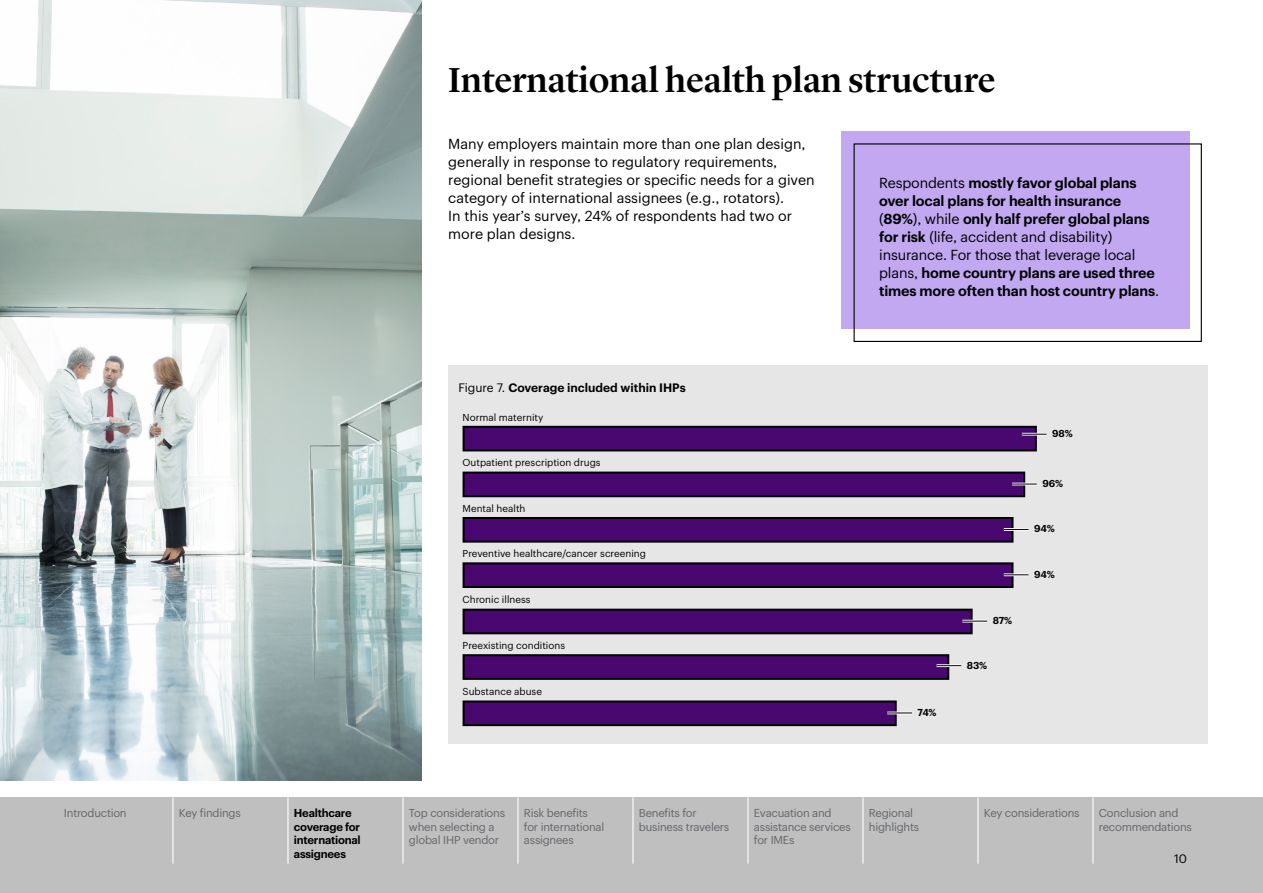
<style>
.page{position:relative;width:1263px;height:893px;background:#fff}
.page>*{position:absolute;margin:0;border:0;box-sizing:border-box;transform-origin:0 0}
.t1{font:500 36px "Lyon Display";color:#000}
.t2{font:14.25px/18px "Graphik";color:#000}
.t3{font:600 14.25px/18px "Graphik";letter-spacing:-.01em;color:#000}
.t4{font:600 12px "Graphik";color:#000}
.t5{font:12px "Graphik";color:#000}
.t6{font:11.25px/13.5px "Graphik";letter-spacing:-.02em;color:#63666a}
.t7{font:600 11.25px/13.5px "Graphik";letter-spacing:-.02em;color:#000}
.t8{font:9.9px "Graphik";color:#000}
.t9{font:600 9.9px "Graphik";letter-spacing:-.015em;color:#000}
.s1{font-weight:400}
</style>
<div class="page">
<img style="left:0;top:1px;width:421px;height:779px">
<div style="left:448px;top:365px;width:760px;height:378px;background:#e6e6e6"></div>
<div style="left:464px;top:427px;width:572px;height:23px;background:#48086f"></div>
<div style="left:463px;top:426px;width:574px;height:25px;border:2px solid #000"></div>
<div style="left:464px;top:473px;width:560px;height:23px;background:#48086f"></div>
<div style="left:463px;top:472px;width:562px;height:25px;border:2px solid #000"></div>
<div style="left:464px;top:518px;width:548px;height:24px;background:#48086f"></div>
<div style="left:463px;top:517px;width:550px;height:26px;border:2px solid #000"></div>
<div style="left:464px;top:563px;width:548px;height:24px;background:#48086f"></div>
<div style="left:463px;top:562px;width:550px;height:26px;border:2px solid #000"></div>
<div style="left:464px;top:610px;width:508px;height:23px;background:#48086f"></div>
<div style="left:463px;top:609px;width:510px;height:25px;border:2px solid #000"></div>
<div style="left:464px;top:655px;width:484px;height:24px;background:#48086f"></div>
<div style="left:463px;top:654px;width:486px;height:26px;border:2px solid #000"></div>
<div style="left:464px;top:701px;width:432px;height:24px;background:#48086f"></div>
<div style="left:463px;top:700px;width:434px;height:26px;border:2px solid #000"></div>
<hr style="left:1022px;top:433px;width:24px;height:3px;background:#fff">
<svg style="left:1022px;top:434px;width:24px;height:1px"></svg>
<hr style="left:1012px;top:483px;width:25px;height:2px;background:#fff">
<svg style="left:1012px;top:484px;width:25px;height:1px"></svg>
<hr style="left:1004px;top:528px;width:24px;height:3px;background:#fff">
<svg style="left:1004px;top:529px;width:24px;height:1px"></svg>
<hr style="left:1004px;top:573px;width:24px;height:3px;background:#fff">
<svg style="left:1004px;top:574px;width:24px;height:1px"></svg>
<hr style="left:962px;top:620px;width:25px;height:2px;background:#fff">
<svg style="left:962px;top:621px;width:25px;height:1px"></svg>
<hr style="left:936px;top:664px;width:25px;height:3px;background:#fff">
<svg style="left:936px;top:665px;width:25px;height:1px"></svg>
<hr style="left:887px;top:712px;width:25px;height:2px;background:#fff">
<svg style="left:887px;top:713px;width:25px;height:1px"></svg>
<div style="left:0;top:797px;width:1263px;height:96px;background:#bfbfbf"></div>
<hr style="left:172px;top:797px;width:2px;height:67px;background:#fff">
<hr style="left:287px;top:797px;width:1px;height:67px;background:#fff">
<hr style="left:402px;top:797px;width:1px;height:67px;background:#fff">
<hr style="left:517px;top:797px;width:1px;height:67px;background:#fff">
<hr style="left:632px;top:797px;width:1px;height:67px;background:#fff">
<hr style="left:747px;top:797px;width:1px;height:67px;background:#fff">
<hr style="left:862px;top:797px;width:1px;height:67px;background:#fff">
<hr style="left:977px;top:797px;width:1px;height:67px;background:#fff">
<hr style="left:1092px;top:797px;width:1px;height:67px;background:#fff">
<div style="left:842px;top:131px;width:348px;height:198px;background:#c2a8f0"></div>
<h1 class="t1" style="left:448px;top:53px;width:549px">International health plan structure</h1>
<p class="t2" style="left:448px;top:134px;width:368px">Many employers maintain more than one plan design, generally in response to regulatory requirements, regional benefit strategies or specific needs for a given category of international assignees (e.g., rotators).<br>In this year’s survey, 24% of respondents had two or more plan designs.</p>
<p class="t4" style="left:458px;top:379px;width:229px"><span class="s1">Figure 7.</span> Coverage included within IHPs</p>
<p class="t8" style="left:463px;top:409px;width:82px">Normal maternity</p>
<p class="t8" style="left:463px;top:455px;width:140px">Outpatient prescription drugs</p>
<p class="t8" style="left:463px;top:501px;width:64px">Mental health</p>
<p class="t8" style="left:463px;top:546px;width:185px">Preventive healthcare/cancer screening</p>
<p class="t8" style="left:463px;top:592px;width:69px">Chronic illness</p>
<p class="t8" style="left:463px;top:638px;width:104px">Preexisting conditions</p>
<p class="t8" style="left:463px;top:684px;width:81px">Substance abuse</p>
<p class="t3" style="left:879px;top:173px;width:281px"><span class="s1">Respondents</span> mostly favor global plans over local plans for health insurance <span class="s1">(</span>89%<span class="s1">), while</span> only half prefer global plans for risk <span class="s1">(life, accident and disability) insurance. For those that leverage local plans,</span> home country plans are used three times more often than host country plans<span class="s1">.</span></p>
<p class="t9" style="left:1052px;top:426px;width:22px">98%</p>
<p class="t9" style="left:1042px;top:476px;width:22px">96%</p>
<p class="t9" style="left:1034px;top:521px;width:22px">94%</p>
<p class="t9" style="left:917px;top:705px;width:21px">74%</p>
<p class="t9" style="left:993px;top:613px;width:21px">87%</p>
<p class="t9" style="left:967px;top:658px;width:22px">83%</p>
<p class="t9" style="left:1034px;top:567px;width:22px">94%</p>
<p class="t6" style="left:64px;top:805px;width:64px">Introduction</p>
<p class="t6" style="left:179px;top:805px;width:63px">Key findings</p>
<p class="t7" style="left:294px;top:805px;width:68px">Healthcare coverage for international assignees</p>
<p class="t6" style="left:409px;top:805px;width:98px">Top considerations when selecting a global IHP vendor</p>
<p class="t6" style="left:524px;top:805px;width:82px">Risk benefits for international assignees</p>
<p class="t6" style="left:639px;top:805px;width:92px">Benefits for business travelers</p>
<p class="t6" style="left:754px;top:805px;width:98px">Evacuation and assistance services for IMEs</p>
<p class="t6" style="left:869px;top:805px;width:52px">Regional highlights</p>
<p class="t6" style="left:984px;top:805px;width:97px">Key considerations</p>
<p class="t6" style="left:1099px;top:805px;width:95px">Conclusion and recommendations</p>
<p class="t5" style="left:1174px;top:849px;width:14px">10</p>
</div>
